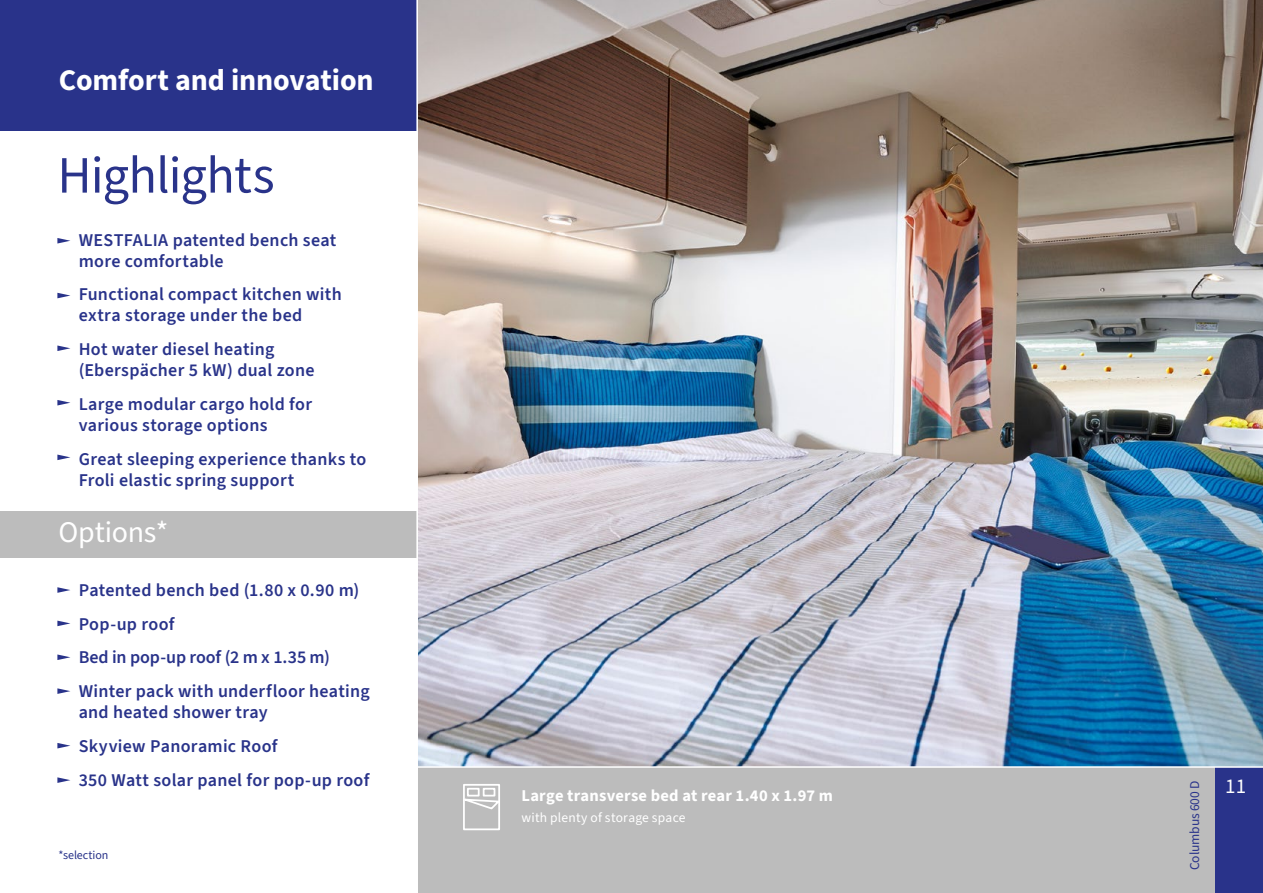
<style>
.page{position:relative;width:1263px;height:893px;background:#fff}
.page>*{position:absolute;margin:0;border:0;box-sizing:border-box;transform-origin:0 0}
.t1{font:52.5px "Source Sans 3";letter-spacing:-.015em;color:#29338a}
.t2{font:700 30px "Source Sans 3";letter-spacing:-.005em;color:#fff}
.t3{font:30px "Source Sans 3";letter-spacing:-.01em;color:#fff}
.t4{font:21px "Source Sans 3";color:#fff}
.t5{font:600 18px/21px "Source Sans 3";letter-spacing:.015em;color:#29338a}
.t6{font:700 16.5px "Source Sans 3";letter-spacing:.015em;color:#fff}
.t7{font:13.5px "Source Sans 3";letter-spacing:.015em;color:#fff}
.t8{font:13.5px "Source Sans 3";letter-spacing:-.01em;color:#29338a}
.t9{font:12px "Source Sans 3";letter-spacing:-.005em;color:#29338a}
</style>
<div class="page">
<div style="left:1215px;top:768px;width:48px;height:125px;background:#29338a"></div>
<img style="left:418px;top:0;width:845px;height:766px">
<div style="left:417px;top:768px;width:798px;height:125px;background:#bcbcbc"></div>
<div style="left:463px;top:784px;width:37px;height:46px;border:2px solid #fff"></div>
<svg style="left:463px;top:797px;width:37px;height:13px"></svg>
<div style="left:467px;top:788px;width:13px;height:8px;border:2px solid #fff"></div>
<div style="left:483px;top:788px;width:12px;height:8px;border:2px solid #fff"></div>
<svg style="left:57px;top:238px;width:13px;height:6px"></svg>
<svg style="left:57px;top:293px;width:13px;height:5px"></svg>
<svg style="left:57px;top:345px;width:13px;height:6px"></svg>
<svg style="left:57px;top:400px;width:13px;height:5px"></svg>
<svg style="left:57px;top:455px;width:13px;height:5px"></svg>
<svg style="left:57px;top:777px;width:13px;height:6px"></svg>
<svg style="left:57px;top:587px;width:13px;height:6px"></svg>
<svg style="left:57px;top:621px;width:13px;height:5px"></svg>
<svg style="left:57px;top:654px;width:13px;height:6px"></svg>
<svg style="left:57px;top:688px;width:13px;height:6px"></svg>
<svg style="left:57px;top:743px;width:13px;height:5px"></svg>
<div style="left:0;top:0;width:416px;height:130px;background:#29338a"></div>
<div style="left:0;top:512px;width:416px;height:46px;background:#bcbcbc"></div>
<hr style="left:416px;top:0;width:2px;height:893px;background:#fff">
<h2 class="t2" style="left:59px;top:61px;width:316px">Comfort and innovation</h2>
<h1 class="t1" style="left:57px;top:142px;width:219px">Highlights</h1>
<p class="t5" style="left:79px;top:229px;width:259px">WESTFALIA patented bench seat more comfortable</p>
<p class="t5" style="left:79px;top:284px;width:265px">Functional compact kitchen with extra storage under the bed</p>
<p class="t5" style="left:79px;top:338px;width:237px">Hot water diesel heating (Eberspächer 5 kW) dual zone</p>
<p class="t5" style="left:79px;top:393px;width:235px">Large modular cargo hold for various storage options</p>
<p class="t5" style="left:79px;top:448px;width:289px">Great sleeping experience thanks to<br>Froli elastic spring support</p>
<h2 class="t3" style="left:58px;top:513px;width:111px">Options*</h2>
<p class="t5" style="left:79px;top:573px;width:293px;line-height:33.8px">Patented bench bed (1.80 x 0.90 m)<br>Pop-up roof<br>Bed in pop-up roof (2 m x 1.35 m)<br>Winter pack with underfloor heating</p>
<p class="t5" style="left:79px;top:695px;width:292px;line-height:33.8px">and heated shower tray<br>Skyview Panoramic Roof<br>350 Watt solar panel for pop-up roof</p>
<p class="t9" style="left:58px;top:847px;width:51px">*selection</p>
<p class="t6" style="left:521px;top:785px;width:313px">Large transverse bed at rear 1.40 x 1.97 m</p>
<p class="t7" style="left:521px;top:809px;width:166px">with plenty of storage space</p>
<p class="t8" style="left:1186px;top:870px;width:91px;rotate:-90deg">Columbus 600 D</p>
<p class="t4" style="left:1225px;top:773px;width:22px">11</p>
</div>
